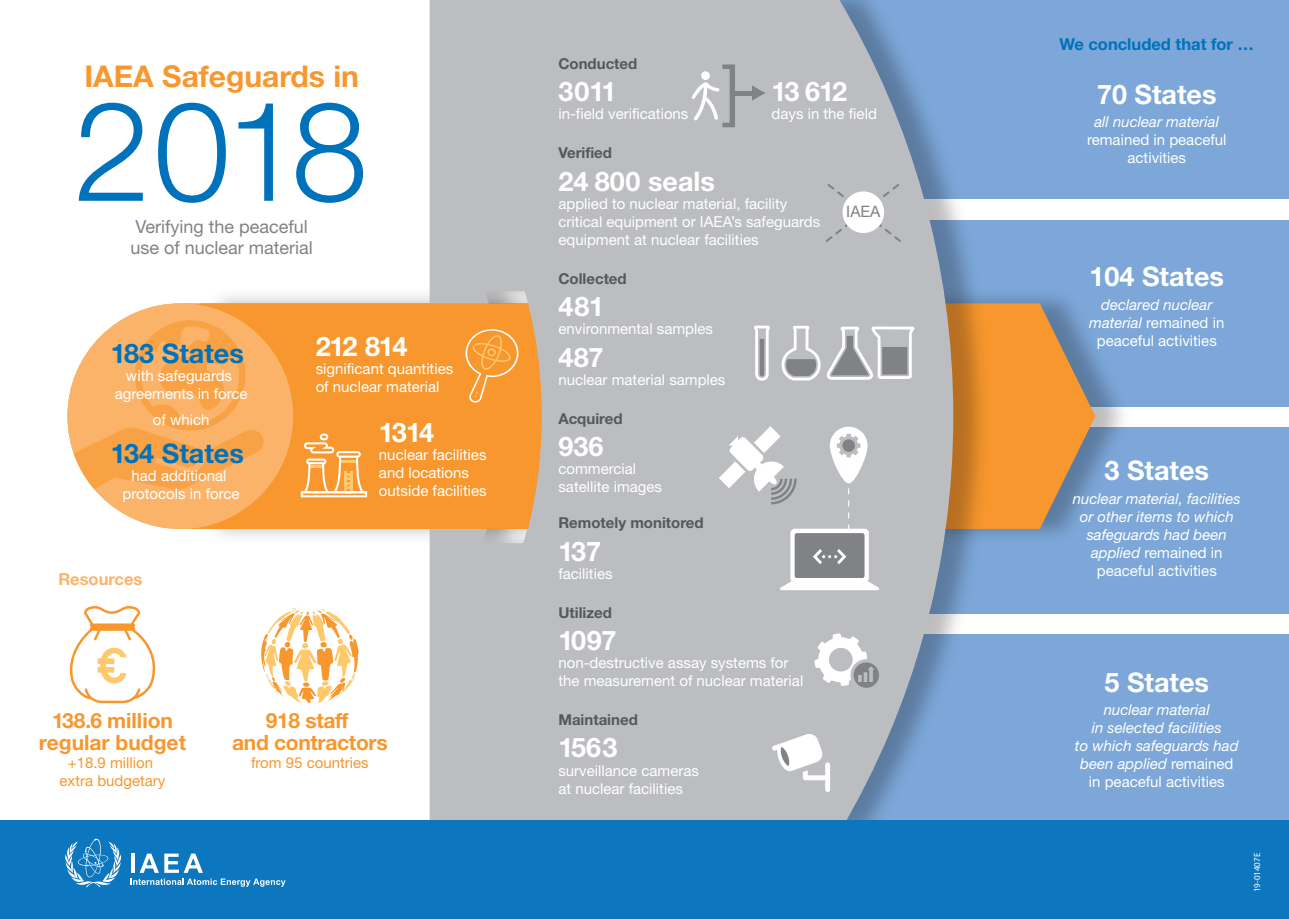
<style>
.page{position:relative;width:1289px;height:919px;background:#fff}
.page>*{position:absolute;margin:0;border:0;box-sizing:border-box;transform-origin:0 0}
.t1{font:300 138.9px "Helvetica Neue";color:#0072bc}
.t2{font:700 30px "Helvetica Neue";color:#f7972d}
.t3{font:700 27px "Helvetica Neue";color:#fff}
.t4{font:700 27px "Helvetica Neue";color:#0072bc}
.t5{font:700 21px/22.5px "Helvetica Neue";letter-spacing:-.015em;color:#f7972d;text-align:center}
.t6{font:18px/21px "Helvetica Neue";color:#808285}
.t7{font:700 16.5px "Helvetica Neue";color:#0072bc}
.t8{font:700 16.5px "Helvetica Neue";color:#fbb369}
.t9{font:15.75px "Helvetica Neue";color:#808285}
.t10{font:15px/18px "Helvetica Neue";color:#fff}
.t11{font:italic 15px/18px "Helvetica Neue";color:#fff;text-align:center}
.t12{font:700 15px "Helvetica Neue";color:#57585a}
.t13{font:15px/18px "Helvetica Neue";color:#f7972d;text-align:center}
.t14{font:9px "Myriad Pro";color:#fff}
.s1{font-style:italic}
.s2{font-style:normal}
</style>
<div class="page">
<div style="left:832px;top:0;width:456px;height:199px;background:#7ca7d8"></div>
<div style="left:832px;top:220px;width:456px;height:186px;background:#7ca7d8"></div>
<div style="left:832px;top:427px;width:456px;height:186px;background:#7ca7d8"></div>
<div style="left:832px;top:634px;width:456px;height:194px;background:#7ca7d8"></div>
<img style="left:217px;top:295px;width:922px;height:242px">
<svg style="left:997px;top:303px;width:98px;height:226px;background:#ce9453"></svg>
<div style="left:191px;top:303px;width:242px;height:226px;background:#f7972d"></div>
<img style="left:433px;top:0;width:564px;height:820px">
<svg style="left:435px;top:0;width:518px;height:820px;background:#b9b8b8"></svg>
<svg style="left:261px;top:607px;width:97px;height:96px"></svg>
<svg style="left:69px;top:606px;width:87px;height:97px"></svg>
<hr style="left:733px;top:91px;width:21px;height:4px;background:#808285">
<svg style="left:752px;top:85px;width:13px;height:16px"></svg>
<svg style="left:691px;top:64px;width:44px;height:63px;background:#bcbdc0"></svg>
<svg style="left:814px;top:633px;width:65px;height:54px;background:#cccdcf"></svg>
<div style="left:823px;top:181px;width:79px;height:63px;background:#bcbdc0"></div>
<div style="left:842px;top:191px;width:42px;height:42px;background:#fff;border-radius:50%"></div>
<svg style="left:754px;top:325px;width:16px;height:56px"></svg>
<svg style="left:780px;top:326px;width:134px;height:54px;background:#b9babc"></svg>
<svg style="left:771px;top:732px;width:59px;height:59px"></svg>
<svg style="left:718px;top:426px;width:161px;height:164px;background:#c0c1c4"></svg>
<div style="left:67px;top:303px;width:226px;height:226px;background:#fbb369;border-radius:50%"></div>
<svg style="left:67px;top:320px;width:198px;height:192px"></svg>
<svg style="left:301px;top:433px;width:66px;height:64px;background:#f9b05e"></svg>
<svg style="left:462px;top:328px;width:59px;height:75px;background:#f7a140"></svg>
<div style="left:0;top:820px;width:1288px;height:98px;background:#0c77be"></div>
<svg style="left:65px;top:838px;width:56px;height:49px"></svg>
<hr style="left:131px;top:853px;width:4px;height:19px;background:#fff">
<svg style="left:140px;top:853px;width:63px;height:19px"></svg>
<svg style="left:131px;top:878px;width:154px;height:8px"></svg>
<h2 class="t2" style="left:84px;top:57px;width:276px">IAEA Safeguards in</h2>
<h1 class="t1" style="left:74px;top:66px;width:296px">2018</h1>
<p class="t6" style="left:130px;top:216px;width:184px">Verifying the peaceful use of nuclear material</p>
<h3 class="t4" style="left:111px;top:337px;width:134px">183 States</h3>
<p class="t10" style="left:115px;top:367px;width:134px;text-align:center">with safeguards agreements in force</p>
<p class="t10" style="left:153px;top:410px;width:58px">of which</p>
<h3 class="t4" style="left:111px;top:437px;width:134px">134 States</h3>
<p class="t10" style="left:123px;top:466px;width:118px;text-align:center">had additional protocols in force</p>
<p class="t8" style="left:58px;top:569px;width:86px">Resources</p>
<h3 class="t3" style="left:316px;top:329px;width:93px">212 814</h3>
<p class="t10" style="left:316px;top:359px;width:139px">significant quantities of nuclear material</p>
<h3 class="t3" style="left:379px;top:416px;width:57px">1314</h3>
<p class="t10" style="left:379px;top:446px;width:109px">nuclear facilities and locations outside facilities</p>
<h3 class="t5" style="left:39px;top:708px;width:149px">138.6 million regular budget</h3>
<p class="t13" style="left:60px;top:753px;width:107px">+18.9 million extra budgetary</p>
<h3 class="t5" style="left:232px;top:708px;width:157px">918 staff<br>and contractors</h3>
<p class="t13" style="left:251px;top:753px;width:119px">from 95 countries</p>
<p class="t12" style="left:558px;top:54px;width:80px">Conducted</p>
<h3 class="t3" style="left:558px;top:75px;width:59px">3011</h3>
<p class="t10" style="left:558px;top:105px;width:131px">in-field verifications</p>
<p class="t12" style="left:558px;top:144px;width:55px">Verified</p>
<h3 class="t3" style="left:558px;top:164px;width:158px">24 800 seals</h3>
<p class="t10" style="left:558px;top:194px;width:263px">applied to nuclear material, facility critical equipment or IAEA’s safeguards equipment at nuclear facilities</p>
<p class="t12" style="left:558px;top:269px;width:70px">Collected</p>
<h3 class="t3" style="left:558px;top:290px;width:47px">481</h3>
<p class="t10" style="left:558px;top:319px;width:156px">environmental samples</p>
<h3 class="t3" style="left:558px;top:340px;width:47px">487</h3>
<p class="t10" style="left:558px;top:370px;width:168px">nuclear material samples</p>
<p class="t12" style="left:558px;top:409px;width:66px">Acquired</p>
<h3 class="t3" style="left:558px;top:429px;width:47px">936</h3>
<p class="t10" style="left:558px;top:459px;width:105px">commercial satellite images</p>
<p class="t12" style="left:558px;top:513px;width:147px">Remotely monitored</p>
<h3 class="t3" style="left:558px;top:534px;width:44px">137</h3>
<p class="t10" style="left:558px;top:564px;width:56px">facilities</p>
<p class="t12" style="left:558px;top:603px;width:55px">Utilized</p>
<h3 class="t3" style="left:558px;top:623px;width:59px">1097</h3>
<p class="t10" style="left:558px;top:653px;width:246px">non-destructive assay systems for the measurement of nuclear material</p>
<p class="t12" style="left:558px;top:710px;width:81px">Maintained</p>
<h3 class="t3" style="left:558px;top:731px;width:60px">1563</h3>
<p class="t10" style="left:558px;top:760px;width:142px">surveillance cameras at nuclear facilities</p>
<h3 class="t3" style="left:771px;top:74px;width:77px">13 612</h3>
<p class="t10" style="left:771px;top:104px;width:107px">days in the field</p>
<p class="t9" style="left:846px;top:202px;width:36px">IAEA</p>
<p class="t7" style="left:1059px;top:34px;width:196px">We concluded that for …</p>
<h3 class="t3" style="left:1096px;top:77px;width:121px">70 States</h3>
<p class="t11" style="left:1094px;top:113px;width:126px">all nuclear material</p>
<p class="t10" style="left:1086px;top:131px;width:141px;text-align:center">remained in peaceful activities</p>
<h3 class="t3" style="left:1089px;top:260px;width:136px">104 States</h3>
<p class="t10" style="left:1089px;top:295px;width:137px;text-align:center"><span class="s1">declared nuclear material</span> remained in peaceful activities</p>
<h3 class="t3" style="left:1104px;top:453px;width:106px">3 States</h3>
<p class="t11" style="left:1072px;top:489px;width:169px">nuclear material, facilities or other items to which safeguards had been applied <span class="s2">remained in peaceful activities</span></p>
<h3 class="t3" style="left:1104px;top:665px;width:106px">5 States</h3>
<p class="t11" style="left:1074px;top:700px;width:165px">nuclear material<br>in selected facilities<br>to which safeguards had been applied <span class="s2">remained in peaceful activities</span></p>
<p class="t14" style="left:1251px;top:892px;width:41px;rotate:-90deg">19-01407E</p>
</div>
